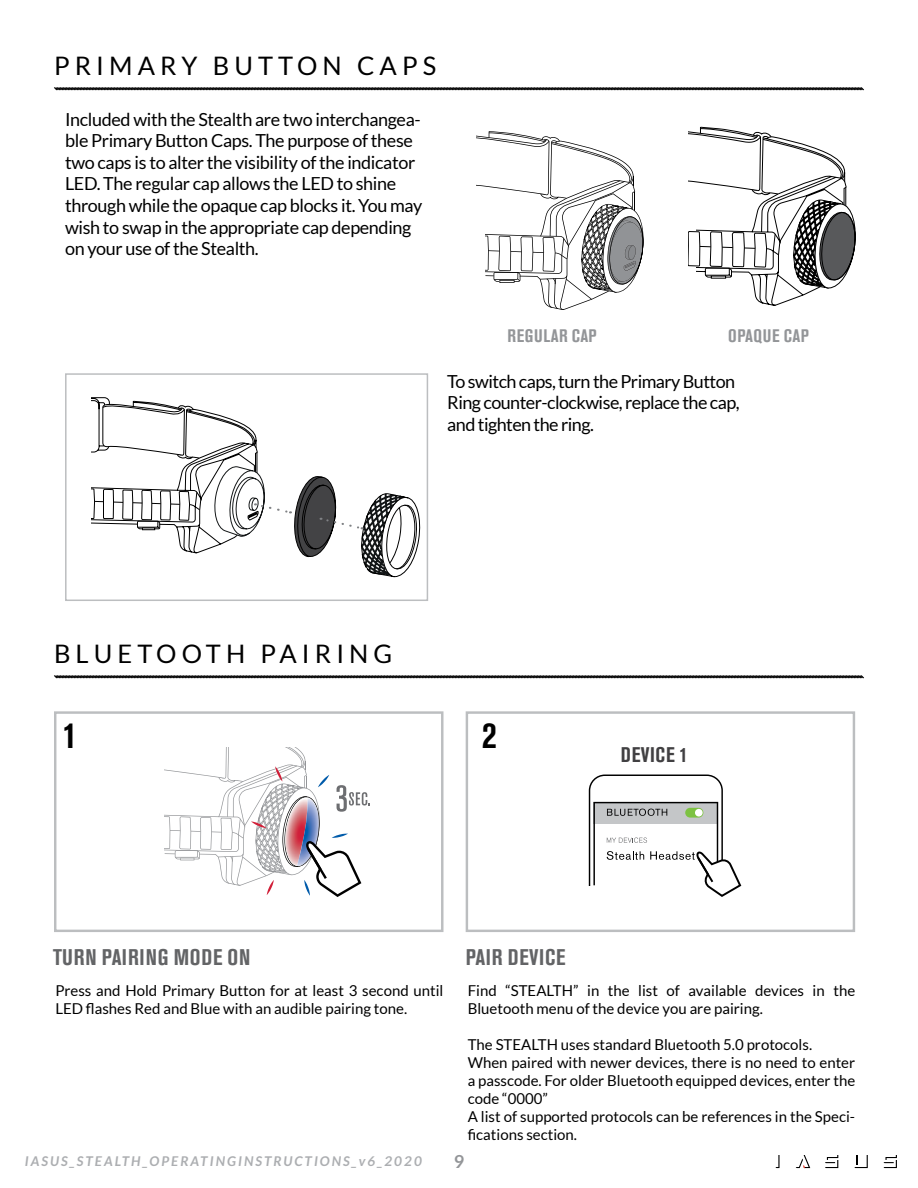
<style>
.page{position:relative;width:918px;height:1188px;background:#fff}
.page>*{position:absolute;margin:0;border:0;box-sizing:border-box;transform-origin:0 0}
.t1{font:700 condensed 36.75px "Akzidenz Grotesk Pro";color:#000}
.t2{font:25.5px "Lato";letter-spacing:.2em;color:#000}
.t3{font:700 condensed 22.5px "Akzidenz Grotesk Pro";letter-spacing:.035em;color:#636466}
.t4{font:700 condensed 21px "Akzidenz Grotesk Pro";letter-spacing:.035em;color:#414042}
.t5{font:18px/21.6px "Lato";letter-spacing:-.02em;color:#000}
.t6{font:700 condensed 18px "Akzidenz Grotesk Pro";letter-spacing:.02em;color:#939598}
.t7{font:700 18px "Lato";color:#939598}
.t8{font:15px/18px "Lato";color:#000}
.t9{font:italic 700 13.5px "Lato";letter-spacing:.15em;color:#acaeb1}
</style>
<div class="page">
<svg style="left:825px;top:1155px;width:13px;height:13px"></svg>
<svg style="left:883px;top:1155px;width:14px;height:13px"></svg>
<svg style="left:775px;top:1155px;width:5px;height:13px"></svg>
<svg style="left:854px;top:1155px;width:14px;height:13px"></svg>
<svg style="left:796px;top:1155px;width:14px;height:13px"></svg>
<svg style="left:477px;top:131px;width:167px;height:179px"></svg>
<svg style="left:688px;top:126px;width:168px;height:180px"></svg>
<svg style="left:91px;top:397px;width:330px;height:181px"></svg>
<svg style="left:54px;top:87px;width:810px;height:4px;background:#626262"></svg>
<div style="left:65px;top:373px;width:363px;height:228px;border:2px solid #bcbec0"></div>
<svg style="left:165px;top:748px;width:205px;height:149px"></svg>
<svg style="left:589px;top:775px;width:153px;height:122px"></svg>
<div style="left:54px;top:711px;width:389px;height:221px;border:2px solid #bcbec0"></div>
<div style="left:466px;top:711px;width:389px;height:221px;border:2px solid #bcbec0"></div>
<svg style="left:54px;top:675px;width:810px;height:4px;background:#626262"></svg>
<h2 class="t2" style="left:54px;top:51px;width:384px">PRIMARY BUTTON CAPS</h2>
<p class="t5" style="left:65px;top:108px;width:359px">Included with the Stealth are two interchangea&shy;ble Primary Button Caps. The purpose of these two caps is to alter the visibility of the indicator LED. The regular cap allows the LED to shine through while the opaque cap blocks it. You may wish to swap in the appropriate cap depending on your use of the Stealth.</p>
<p class="t6" style="left:507px;top:324px;width:91px">REGULAR CAP</p>
<p class="t6" style="left:728px;top:324px;width:82px">OPAQUE CAP</p>
<p class="t5" style="left:447px;top:370px;width:294px">To switch caps, turn the Primary Button<br>Ring counter-clockwise, replace the cap, and tighten the ring.</p>
<h2 class="t2" style="left:54px;top:639px;width:340px">BLUETOOTH PAIRING</h2>
<h1 class="t1" style="left:63px;top:712px;width:16px">1</h1>
<h1 class="t1" style="left:482px;top:712px;width:16px">2</h1>
<h3 class="t4" style="left:621px;top:741px;width:69px">DEVICE 1</h3>
<h3 class="t3" style="left:53px;top:943px;width:199px">TURN PAIRING MODE ON</h3>
<h3 class="t3" style="left:466px;top:943px;width:101px">PAIR DEVICE</h3>
<p class="t8" style="left:55px;top:981px;width:390px">Press and Hold Primary Button for at least 3 second until<br>LED flashes Red and Blue with an audible pairing tone.</p>
<p class="t8" style="left:468px;top:981px;width:389px">Find “STEALTH” in the list of available devices in the<br>Bluetooth menu of the device you are pairing.</p>
<p class="t8" style="left:468px;top:1035px;width:389px">The STEALTH uses standard Bluetooth 5.0 protocols.<br>When paired with newer devices, there is no need to enter a passcode. For older Bluetooth equipped devices, enter the code “0000”<br>A list of supported protocols can be references in the Speci&shy;fications section.</p>
<p class="t9" style="left:25px;top:1153px;width:398px">IASUS_STEALTH_OPERATINGINSTRUCTIONS_v6_2020</p>
<p class="t7" style="left:454px;top:1151px;width:12px">9</p>
</div>
